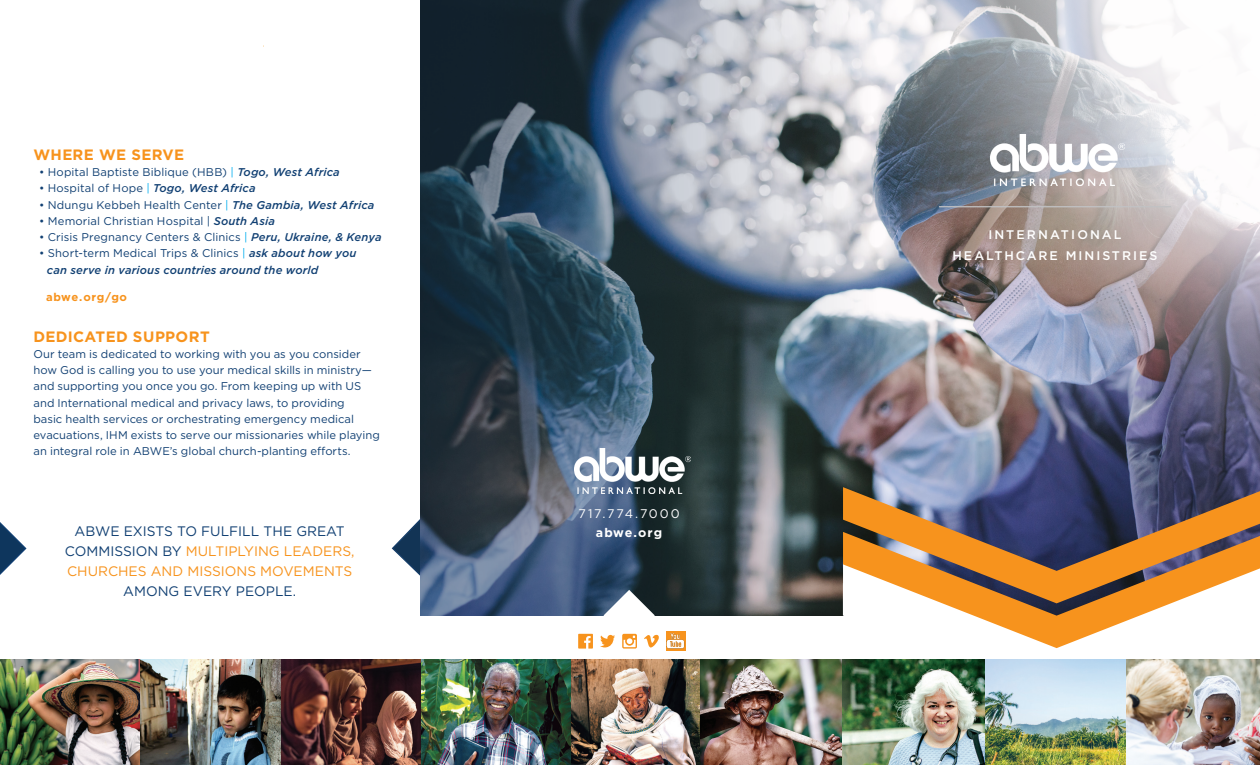
<style>
.page{position:relative;width:1260px;height:765px;background:#fff}
.page>*{position:absolute;margin:0;border:0;box-sizing:border-box;transform-origin:0 0}
.t1{font:700 15px "Gotham";letter-spacing:.02em;color:#f7931d}
.t2{font:13.75px/20px "Gotham";color:#f7931d;text-align:center}
.t3{font:13.75px "Gotham";color:#114073}
.t4{font:500 12.5px "Gotham";letter-spacing:.16em;color:#fff}
.Body_Copy{font:12.5px "Gotham";letter-spacing:.155em;color:#fff}
.Body_Copy-2{font:700 12.5px "Gotham";letter-spacing:.08em;color:#fff}
.t5{font:11.25px/16.2px "Gotham";color:#114073}
.t6{font:italic 500 11.25px/16.2px "Gotham";letter-spacing:.01em;color:#114073}
.t7{font:700 11.25px "Gotham";letter-spacing:.04em;color:#f7931d}
.s1{color:#00aeef}
.s2{font-weight:500;font-style:italic}
.s3{font-weight:400;font-style:normal}
.s4{font-weight:400;font-style:normal;color:#00aeef}
.s5{color:#114073}
</style>
<div class="page">
<img style="left:0;top:0;width:1260px;height:765px">
<img style="left:574px;top:449px;width:117px;height:45px">
<img style="left:991px;top:134px;width:133px;height:51px">
<svg style="left:600px;top:590px;width:59px;height:59px"></svg>
<svg style="left:578px;top:634px;width:15px;height:15px"></svg>
<img style="left:666px;top:632px;width:19px;height:19px">
<svg style="left:843px;top:487px;width:417px;height:45px;background:#6e5d60"></svg>
<svg style="left:843px;top:532px;width:417px;height:116px"></svg>
<hr style="left:939px;top:206px;width:232px;height:1px;background:#c1c2c4">
<svg style="left:0;top:495px;width:27px;height:110px"></svg>
<img style="left:1126px;top:659px;width:134px;height:106px">
<p class="t1" style="left:33px;top:145px;width:152px">WHERE WE SERVE</p>
<p class="t5" style="left:39px;top:164px;width:302px">• Hopital Baptiste Biblique (HBB) <span class="s1">|</span> <span class="s2">Togo, West Africa</span></p>
<p class="t5" style="left:39px;top:180px;width:218px">• Hospital of Hope <span class="s1">|</span> <span class="s2">Togo, West Africa</span></p>
<p class="t5" style="left:39px;top:196px;width:337px">• Ndungu Kebbeh Health Center <span class="s1">|</span> <span class="s2">The Gambia, West Africa</span></p>
<p class="t5" style="left:39px;top:212px;width:237px">• Memorial Christian Hospital | <span class="s2">South Asia</span></p>
<p class="t5" style="left:39px;top:229px;width:344px">• Crisis Pregnancy Centers &amp; Clinics <span class="s1">|</span> <span class="s2">Peru, Ukraine, &amp; Kenya</span></p>
<p class="t6" style="left:47px;top:245px;width:311px;text-indent:-8px"><span class="s3">• Short-term Medical Trips &amp; Clinics</span> <span class="s4">|</span> ask about how you can serve in various countries around the world</p>
<p class="t7" style="left:46px;top:289px;width:82px">abwe.org/go</p>
<p class="t1" style="left:33px;top:326px;width:178px">DEDICATED SUPPORT</p>
<p class="t5" style="left:33px;top:345px;width:348px">Our team is dedicated to working with you as you consider how God is calling you to use your medical skills in ministry— and supporting you once you go. From keeping up with US and International medical and privacy laws, to providing<br>basic health services or orchestrating emergency medical evacuations, IHM exists to serve our missionaries while playing an integral role in ABWE’s global church-planting efforts.</p>
<p class="t2" style="left:65px;top:521px;width:291px"><span class="s5">ABWE EXISTS TO FULFILL THE GREAT<br>COMMISSION BY</span> MULTIPLYING LEADERS,<br>CHURCHES AND MISSIONS MOVEMENTS</p>
<p class="t3" style="left:123px;top:582px;width:174px">AMONG EVERY PEOPLE.</p>
<p class="Body_Copy" style="left:578px;top:506px;width:103px">717.774.7000</p>
<p class="Body_Copy-2" style="left:596px;top:525px;width:68px">abwe.org</p>
<p class="t4" style="left:988px;top:227px;width:135px">INTERNATIONAL</p>
<p class="t4" style="left:952px;top:247px;width:207px">HEALTHCARE MINISTRIES</p>
</div>
